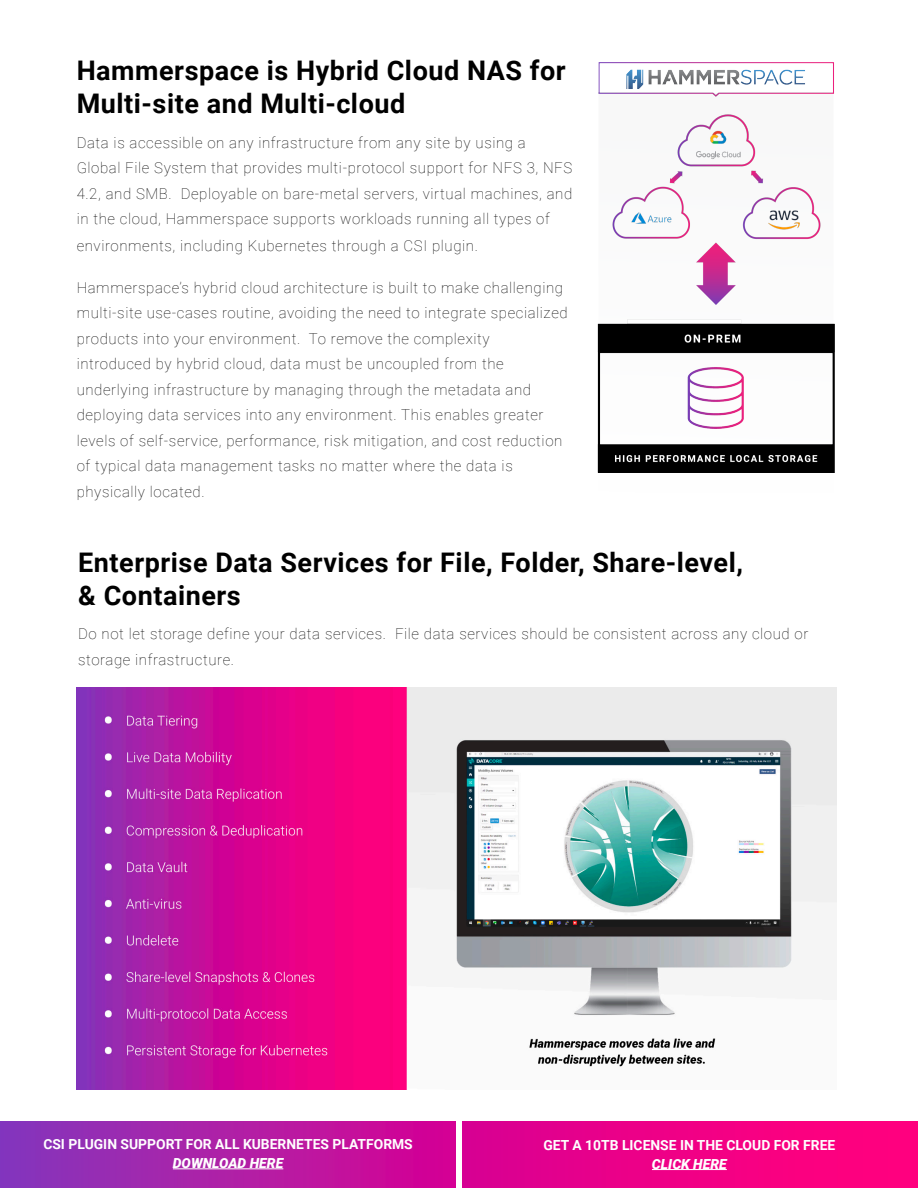
<style>
.page{position:relative;width:918px;height:1188px;background:#fff}
.page>*{position:absolute;margin:0;border:0;box-sizing:border-box;transform-origin:0 0}
.t1{font:700 27px/33px "Roboto";letter-spacing:.02em;color:#000}
.t2{font:100 15px/25.5px "Roboto";letter-spacing:.04em;color:#000}
.t3{font:700 13.8px "Roboto";color:#fff}
.t4{font:italic 900 13.8px "Roboto";color:#fff}
</style>
<div class="page">
<img style="left:0;top:1122px;width:918px;height:66px">
<hr style="left:173px;top:1169px;width:110px;height:1px;background:#fff">
<hr style="left:652px;top:1169px;width:75px;height:1px;background:#fff">
<img style="left:597px;top:62px;width:238px;height:411px">
<img style="left:77px;top:688px;width:759px;height:401px">
<div style="left:456px;top:1116px;width:6px;height:72px;background:#fff"></div>
<p class="t1" style="left:77px;top:53px;width:491px">Hammerspace is Hybrid Cloud NAS for<br>Multi-site and Multi-cloud</p>
<p class="t2" style="left:77px;top:129px;width:497px">Data is accessible on any infrastructure from any site by using a Global File System that provides multi-protocol support for NFS 3, NFS 4.2, and SMB. Deployable on bare-metal servers, virtual machines, and in the cloud, Hammerspace supports workloads running all types of</p>
<p class="t2" style="left:77px;top:232px;width:403px">environments, including Kubernetes through a CSI plugin.</p>
<p class="t2" style="left:77px;top:274px;width:493px">Hammerspace’s hybrid cloud architecture is built to make challenging multi-site use-cases routine, avoiding the need to integrate specialized products into your environment. To remove the complexity<br>introduced by hybrid cloud, data must be uncoupled from the</p>
<p class="t2" style="left:77px;top:376px;width:456px">underlying infrastructure by managing through the metadata and</p>
<p class="t2" style="left:77px;top:402px;width:487px">deploying data services into any environment. This enables greater levels of self-service, performance, risk mitigation, and cost reduction of typical data management tasks no matter where the data is</p>
<p class="t2" style="left:77px;top:478px;width:129px">physically located.</p>
<p class="t1" style="left:78px;top:545px;width:666px">Enterprise Data Services for File, Folder, Share-level, &amp; Containers</p>
<p class="t2" style="left:78px;top:621px;width:732px">Do not let storage define your data services. File data services should be consistent across any cloud or storage infrastructure.</p>
<p class="t3" style="left:43px;top:1135px;width:371px">CSI PLUGIN SUPPORT FOR ALL KUBERNETES PLATFORMS</p>
<p class="t4" style="left:173px;top:1153px;width:112px">DOWNLOAD HERE</p>
<p class="t3" style="left:544px;top:1135px;width:293px">GET A 10TB LICENSE IN THE CLOUD FOR FREE</p>
<p class="t4" style="left:652px;top:1154px;width:76px">CLICK HERE</p>
</div>
